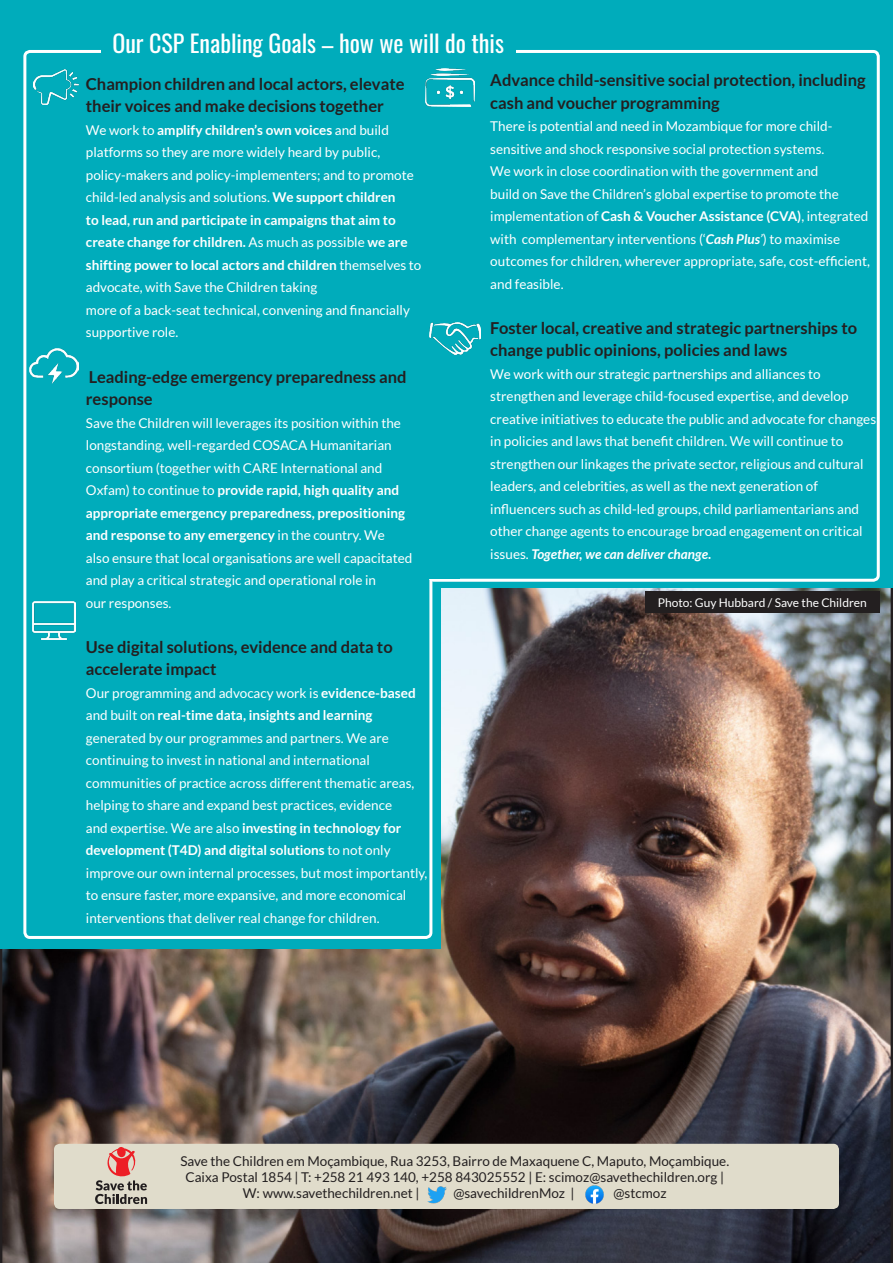
<style>
.page{position:relative;width:893px;height:1263px;background:#fff}
.page>*{position:absolute;margin:0;border:0;box-sizing:border-box;transform-origin:0 0}
.t1{font:24px "Oswald Regular 400";color:#fff}
.t2{font:700 16.5px/22.5px "Lato";color:#231f20}
.t3{font:13.5px/22.5px "Lato";color:#fff}
.t4{font:13.5px "Lato";color:#231f20}
.t5{font:700 13.5px/22.5px "Lato";color:#fff}
.t6{font:12px "Lato";color:#fff}
.s1{font-weight:700}
.s2{font-weight:400}
.s3{font-weight:700;font-style:italic}
.s4{font-style:italic}
</style>
<div class="page">
<img style="left:0;top:588px;width:893px;height:675px">
<div style="left:0;top:0;width:440px;height:948px;background:#00acbb"></div>
<div style="left:54px;top:1144px;width:785px;height:65px;background:#e0dccb;border-radius:6px"></div>
<img style="left:585px;top:1185px;width:19px;height:19px">
<img style="left:427px;top:1186px;width:20px;height:17px">
<svg style="left:95px;top:1147px;width:52px;height:57px"></svg>
<div style="left:432px;top:0;width:461px;height:588px;background:#00acbb"></div>
<div style="left:428px;top:50px;width:452px;height:532px;border:3px solid #fff;border-radius:5px"></div>
<div style="left:101px;top:25px;width:414px;height:37px;background:#00acbb"></div>
<div style="left:425px;top:54px;width:34px;height:525px;background:#00acbb"></div>
<img style="left:425px;top:68px;width:50px;height:38px">
<img style="left:429px;top:323px;width:51px;height:31px">
<img style="left:33px;top:602px;width:42px;height:37px">
<img style="left:30px;top:348px;width:48px;height:35px">
<img style="left:34px;top:70px;width:44px;height:35px">
<div style="left:645px;top:591px;width:235px;height:22px;background:#231f20"></div>
<p class="t1" style="left:112px;top:22px;width:393px">Our CSP Enabling Goals – how we will do this</p>
<p class="t2" style="left:86px;top:72px;width:320px">Champion children and local actors, elevate their voices and make decisions together</p>
<p class="t3" style="left:86px;top:119px;width:304px">We work to <span class="s1">amplify children’s own voices</span> and build platforms so they are more widely heard by public,</p>
<p class="t3" style="left:86px;top:164px;width:337px">policy-makers and policy-implementers; and to promote child-led analysis and solutions. <span class="s1">We support children<br>to lead, run and participate in campaigns that aim to create change for children.</span> As much as possible <span class="s1">we are shifting power to local actors and children</span> themselves to advocate, with Save the Children taking</p>
<p class="t3" style="left:86px;top:299px;width:326px">more of a back-seat technical, convening and financially supportive role.</p>
<p class="t2" style="left:86px;top:365px;width:322px">Leading-edge emergency preparedness and response</p>
<p class="t3" style="left:86px;top:411px;width:317px">Save the Children will leverages its position within the longstanding, well-regarded COSACA Humanitarian</p>
<p class="t3" style="left:86px;top:456px;width:315px">consortium (together with CARE International and<br>Oxfam) to continue to <span class="s1">provide rapid, high quality and</span></p>
<p class="t5" style="left:86px;top:501px;width:321px">appropriate emergency preparedness, prepositioning and response to any emergency <span class="s2">in the country. We</span></p>
<p class="t3" style="left:86px;top:546px;width:328px">also ensure that local organisations are well capacitated and play a critical strategic and operational role in</p>
<p class="t3" style="left:86px;top:591px;width:87px">our responses.</p>
<p class="t2" style="left:86px;top:635px;width:308px">Use digital solutions, evidence and data to accelerate impact</p>
<p class="t5" style="left:86px;top:681px;width:331px"><span class="s2">Our programming and advocacy work is</span> evidence-based <span class="s2">and built on</span> real-time data, insights and learning</p>
<p class="t3" style="left:86px;top:726px;width:305px">generated by our programmes and partners. We are continuing to invest in national and international</p>
<p class="t3" style="left:86px;top:771px;width:343px">communities of practice across different thematic areas, helping to share and expand best practices, evidence<br>and expertise. We are also <span class="s1">investing in technology for development (T4D) and digital solutions</span> to not only improve our own internal processes, but most importantly, to ensure faster, more expansive, and more economical interventions that deliver real change for children.</p>
<p class="t2" style="left:490px;top:69px;width:377px">Advance child-sensitive social protection, including cash and voucher programming</p>
<p class="t3" style="left:490px;top:115px;width:381px">There is potential and need in Mozambique for more child&shy;sensitive and shock responsive social protection systems.<br>We work in close coordination with the government and<br>build on Save the Children’s global expertise to promote the implementation of <span class="s1">Cash &amp; Voucher Assistance (CVA)</span>, integrated with complementary interventions (‘<span class="s3">Cash Plus</span><span class="s4">’</span>) to maximise outcomes for children, wherever appropriate, safe, cost-efficient, and feasible.</p>
<p class="t2" style="left:490px;top:316px;width:368px">Foster local, creative and strategic partnerships to change public opinions, policies and laws</p>
<p class="t3" style="left:490px;top:363px;width:387px">We work with our strategic partnerships and alliances to strengthen and leverage child-focused expertise, and develop creative initiatives to educate the public and advocate for changes in policies and laws that benefit children. We will continue to strengthen our linkages the private sector, religious and cultural</p>
<p class="t3" style="left:490px;top:475px;width:374px">leaders, and celebrities, as well as the next generation of influencers such as child-led groups, child parliamentarians and other change agents to encourage broad engagement on critical issues. <span class="s3">Together, we can deliver change</span><span class="s1">.</span></p>
<p class="t6" style="left:658px;top:595px;width:211px">Photo: Guy Hubbard / Save the Children</p>
<p class="t4" style="left:180px;top:1153px;width:550px">Save the Children em Moçambique, Rua 3253, Bairro de Maxaquene C, Maputo, Moçambique.</p>
<p class="t4" style="left:186px;top:1169px;width:540px">Caixa Postal 1854 | T: +258 21 493 140, +258 843025552 | E: scimoz@savethechildren.org |</p>
<p class="t4" style="left:243px;top:1185px;width:178px">W: www.savethechildren.net |</p>
<p class="t4" style="left:453px;top:1185px;width:123px">@savechildrenMoz |</p>
<p class="t4" style="left:614px;top:1185px;width:55px">@stcmoz</p>
</div>
